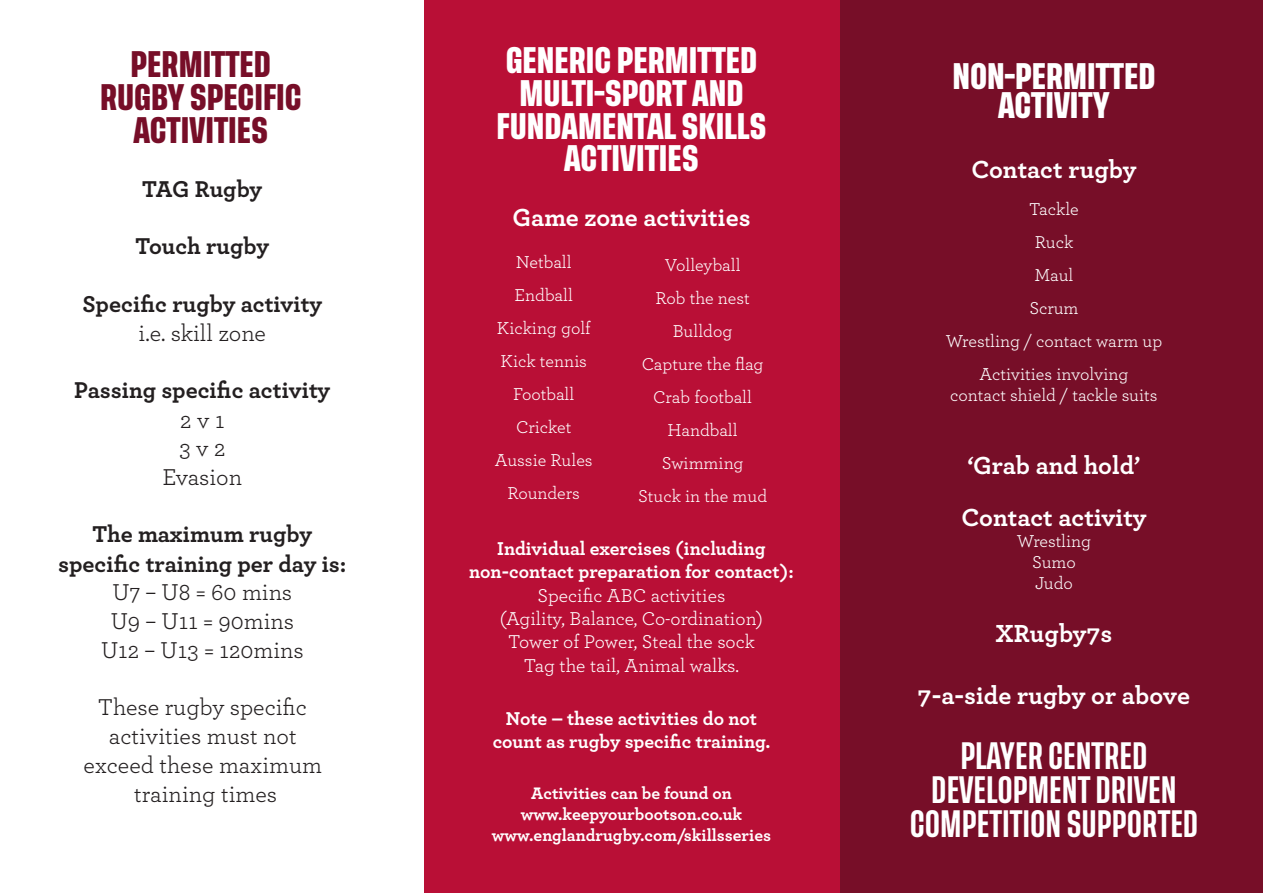
<style>
.page{position:relative;width:1263px;height:893px;background:#fff}
.page>*{position:absolute;margin:0;border:0;box-sizing:border-box;transform-origin:0 0}
.t1{font:500 28.2px/33.9px "Tusker Grotesk 5500";color:#fff;text-align:center}
.t2{font:600 27.3px/32.8px "Tusker Grotesk 6600";color:#fff;text-align:center}
.t3{font:600 27.3px/32.8px "Tusker Grotesk 6600";color:#770e28;text-align:center}
.t4{font:700 25.95px/52.1px "Archer";color:#fff}
.t5{font:24px/28.7px "Archer";color:#231f20;text-align:center}
.t6{font:700 24px/29.2px "Archer";color:#231f20;text-align:center}
.t7{font:700 19.5px/23.4px "Archer";color:#fff;text-align:center}
.t8{font:19.5px/23.4px "Archer";color:#fff;text-align:center}
.t9{font:18px/33px "Archer";color:#fff;text-align:center}
.t10{font:700 17.4px/21px "Archer";color:#fff;text-align:center}
</style>
<div class="page">
<div style="left:424px;top:0;width:423px;height:892px;background:#b90f36"></div>
<div style="left:840px;top:0;width:423px;height:892px;background:#770e28"></div>
<h2 class="t3" style="left:100px;top:50px;width:203px">PERMITTED<br>RUGBY SPECIFIC<br>ACTIVITIES</h2>
<h3 class="t6" style="left:142px;top:173px;width:122px">TAG Rugby</h3>
<h3 class="t6" style="left:135px;top:230px;width:135px">Touch rugby</h3>
<h3 class="t6" style="left:82px;top:288px;width:241px">Specific rugby activity</h3>
<h3 class="t5" style="left:139px;top:317px;width:129px">i.e. skill zone</h3>
<h3 class="t6" style="left:74px;top:374px;width:258px">Passing specific activity</h3>
<h3 class="t5" style="left:162px;top:404px;width:81px">2 v 1<br>3 v 2<br>Evasion</h3>
<h3 class="t6" style="left:58px;top:518px;width:290px">The maximum rugby specific training per day is:</h3>
<h3 class="t5" style="left:101px;top:577px;width:204px">U7 – U8 = 60 mins<br>U9 – U11 = 90mins<br>U12 – U13 = 120mins</h3>
<h3 class="t5" style="left:84px;top:692px;width:240px">These rugby specific activities must not exceed these maximum training times</h3>
<h2 class="t2" style="left:497px;top:45px;width:271px">GENERIC PERMITTED<br>MULTI-SPORT AND<br>FUNDAMENTAL SKILLS<br>ACTIVITIES</h2>
<h3 class="t4" style="left:512px;top:190px;width:240px">Game zone activities</h3>
<p class="t9" style="left:495px;top:245px;width:99px">Netball<br>Endball<br>Kicking golf<br>Kick tennis<br>Football<br>Cricket<br>Aussie Rules<br>Rounders</p>
<p class="t9" style="left:638px;top:248px;width:131px">Volleyball<br>Rob the nest<br>Bulldog<br>Capture the flag<br>Crab football<br>Handball<br>Swimming<br>Stuck in the mud</p>
<p class="t7" style="left:469px;top:535px;width:326px">Individual exercises (including non-contact preparation for contact):</p>
<p class="t8" style="left:500px;top:582px;width:264px">Specific ABC activities<br>(Agility, Balance, Co-ordination)<br>Tower of Power, Steal the sock<br>Tag the tail, Animal walks.</p>
<p class="t7" style="left:493px;top:705px;width:279px">Note – these activities do not count as rugby specific training.</p>
<p class="t10" style="left:492px;top:782px;width:281px">Activities can be found on www.keepyourbootson.co.uk www.englandrugby.com/skillsseries</p>
<h2 class="t2" style="left:952px;top:63px;width:205px;line-height:29px">NON-PERMITTED<br>ACTIVITY</h2>
<h3 class="t4" style="left:971px;top:142px;width:167px">Contact rugby</h3>
<p class="t9" style="left:946px;top:192px;width:218px">Tackle<br>Ruck<br>Maul<br>Scrum<br>Wrestling / contact warm up<br>Activities involving</p>
<p class="t9" style="left:950px;top:378px;width:209px">contact shield / tackle suits</p>
<h3 class="t4" style="left:961px;top:438px;width:186px">‘Grab and hold’<br>Contact activity</h3>
<p class="t9" style="left:1017px;top:530px;width:76px;line-height:21px">Wrestling<br>Sumo<br>Judo</p>
<h3 class="t4" style="left:995px;top:605px;width:118px">XRugby7s</h3>
<h3 class="t4" style="left:918px;top:667px;width:274px">7-a-side rugby or above</h3>
<h1 class="t1" style="left:910px;top:741px;width:290px">PLAYER CENTRED<br>DEVELOPMENT DRIVEN<br>COMPETITION SUPPORTED</h1>
</div>
